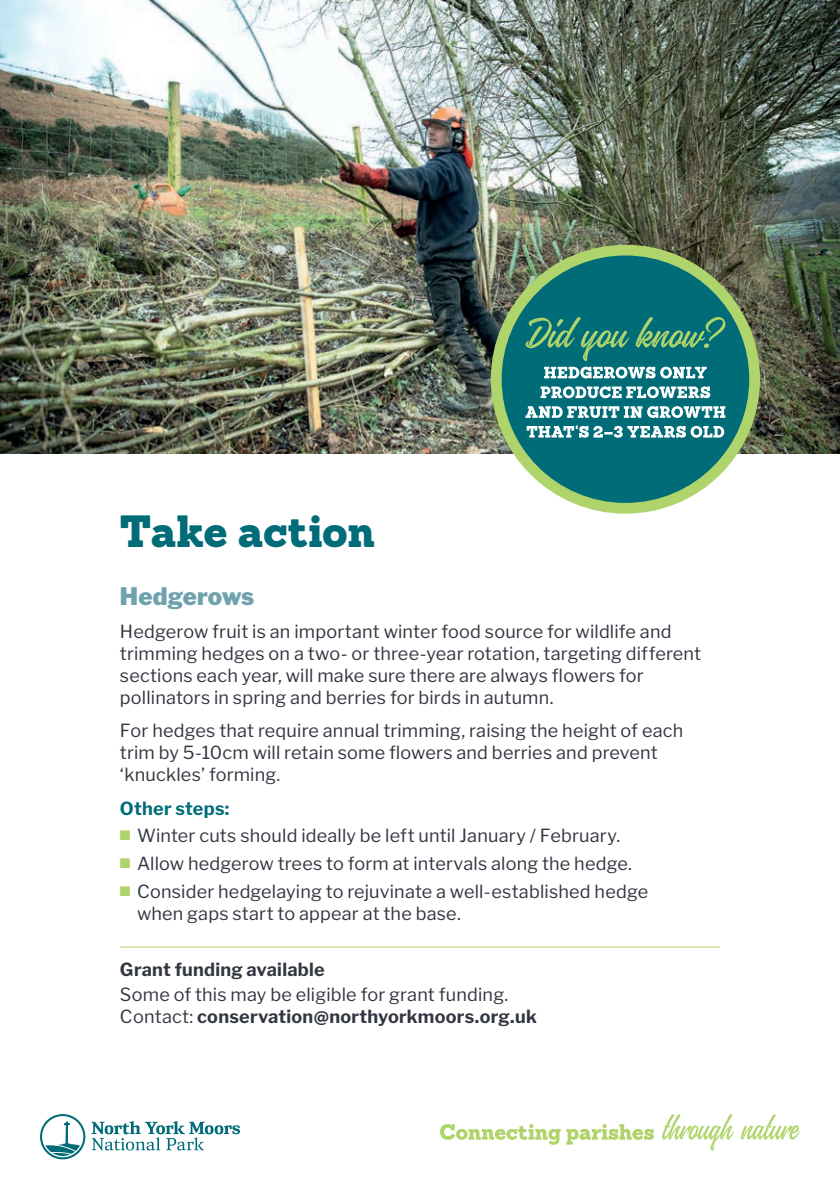
<style>
.page{position:relative;width:840px;height:1191px;background:#fff}
.page>*{position:absolute;margin:0;border:0;box-sizing:border-box;transform-origin:0 0}
.t1{font:900 44px "Sanchez";letter-spacing:-.005em;color:#006c78}
.t2{font:900 24px "Libre Franklin";color:#70a2ad}
.t3{font:18px/22px "Libre Franklin";letter-spacing:.01em;color:#323640}
.t4{font:700 18px "Libre Franklin";letter-spacing:.015em;color:#323640}
.t5{font:700 18px "Libre Franklin";letter-spacing:.015em;color:#006c78}
.s1{color:#afd46b}
.s2{font-weight:700}
</style>
<div class="page">
<svg style="left:440px;top:1114px;width:359px;height:37px"></svg>
<svg style="left:40px;top:1114px;width:200px;height:45px"></svg>
<hr style="left:120px;top:946px;width:599px;height:1px;background:#afd46b">
<img style="left:0;top:0;width:839px;height:454px">
<div style="left:490px;top:245px;width:269px;height:268px;background:#afd46b;border-radius:50%"></div>
<div style="left:501px;top:255px;width:247px;height:248px;background:#006c78;border-radius:50%"></div>
<svg style="left:635px;top:317px;width:90px;height:31px"></svg>
<svg style="left:525px;top:317px;width:104px;height:44px"></svg>
<svg style="left:526px;top:425px;width:197px;height:13px"></svg>
<svg style="left:525px;top:406px;width:200px;height:12px"></svg>
<svg style="left:540px;top:386px;width:169px;height:12px"></svg>
<svg style="left:544px;top:367px;width:162px;height:11px"></svg>
<h1 class="t1" style="left:120px;top:499px;width:256px">Take action</h1>
<h2 class="t2" style="left:120px;top:581px;width:136px">Hedgerows</h2>
<p class="t3" style="left:120px;top:620px;width:582px">Hedgerow fruit is an important winter food source for wildlife and trimming hedges on a two- or three-year rotation, targeting different sections each year, will make sure there are always flowers for pollinators in spring and berries for birds in autumn.</p>
<p class="t3" style="left:120px;top:720px;width:564px">For hedges that require annual trimming, raising the height of each trim by 5-10cm will retain some flowers and berries and prevent ‘knuckles’ forming.</p>
<p class="t5" style="left:120px;top:797px;width:111px">Other steps:</p>
<p class="t3" style="left:120px;top:825px;width:501px"><span class="s1">■</span> Winter cuts should ideally be left until January / February.</p>
<p class="t3" style="left:120px;top:852px;width:513px"><span class="s1">■</span> Allow hedgerow trees to form at intervals along the hedge.</p>
<p class="t3" style="left:137px;top:880px;width:512px;text-indent:-17px"><span class="s1">■</span> Consider hedgelaying to rejuvinate a well-established hedge when gaps start to appear at the base.</p>
<p class="t4" style="left:120px;top:958px;width:206px">Grant funding available</p>
<p class="t3" style="left:120px;top:983px;width:418px">Some of this may be eligible for grant funding.<br>Contact: <span class="s2">conservation@northyorkmoors.org.uk</span></p>
</div>
